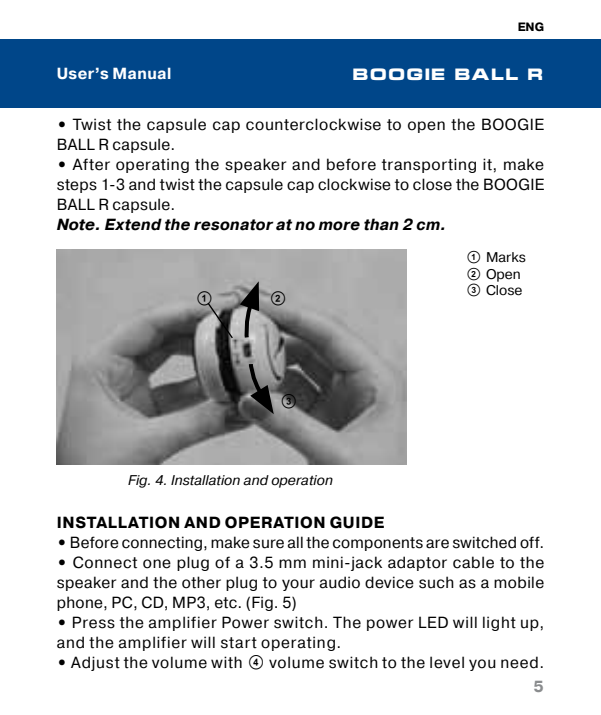
<style>
.page{position:relative;width:601px;height:715px;background:#fff}
.page>*{position:absolute;margin:0;border:0;box-sizing:border-box;transform-origin:0 0}
.t1{font:16px/20px "Pragmatica";letter-spacing:.04em;color:#000}
.t2{font:16px "Pragmatica";letter-spacing:.015em;color:#000;scale:.96 1}
.t3{font:italic 700 16px "Pragmatica";letter-spacing:.02em;color:#000}
.t4{font:700 16px "Pragmatica";color:#000}
.t5{font:700 16px "Pragmatica";letter-spacing:.025em;color:#fff}
.t6{font:700 16px "Micra";letter-spacing:.045em;color:#fff}
.t7{font:16px "SVEN";color:#000}
.t8{font:700 16px "Pragmatica";color:#8a8c8e}
.t9{font:italic 14px "Pragmatica";color:#000}
.t10{font:14px/16.8px "Pragmatica";color:#000}
.t11{font:700 12px "Pragmatica";color:#000}
.s1{font-weight:700}
.s2{font-family:"SVEN"}
</style>
<div class="page">
<div style="left:0;top:40px;width:601px;height:68px;background:#004689"></div>
<img style="left:57px;top:249px;width:349px;height:215px">
<svg style="left:240px;top:281px;width:19px;height:60px"></svg>
<svg style="left:247px;top:360px;width:27px;height:54px"></svg>
<svg style="left:206px;top:301px;width:28px;height:38px"></svg>
<p class="t11" style="left:518px;top:19px;width:28px">ENG</p>
<p class="t5" style="left:57px;top:63px;width:116px">USER’S MANUAL</p>
<p class="t6" style="left:353px;top:66px;width:193px">BOOGIE BALL r</p>
<p class="t1" style="left:57px;top:115px;width:489px"><span class="s1">•</span> Twist the capsule cap counterclockwise to open the BOOGIE<br>BALL R capsule.</p>
<p class="t1" style="left:57px;top:155px;width:489px;text-align:justify"><span class="s1">•</span> After operating the speaker and before transporting it, make steps 1-3 and twist the capsule cap clockwise to close the BOOGIE BALL R capsule.</p>
<p class="t3" style="left:57px;top:215px;width:391px">Note. Extend the resonator at no more than 2 cm.</p>
<p class="t7" style="left:195px;top:289px;width:20px">A</p>
<p class="t7" style="left:269px;top:289px;width:20px">B</p>
<p class="t7" style="left:279px;top:392px;width:20px">C</p>
<p class="t9" style="left:128px;top:471px;width:206px">Fig. 4. Installation and operation</p>
<p class="t10" style="left:466px;top:249px;width:62px"><span class="s2">A</span> Marks<br><span class="s2">B</span> Open<br><span class="s2">C</span> Close</p>
<p class="t4" style="left:57px;top:511px;width:18px">INSTALLATION</p>
<p class="t4" style="left:184px;top:511px;width:13px">AND</p>
<p class="t4" style="left:225px;top:511px;width:13px">OPERATION</p>
<p class="t4" style="left:330px;top:511px;width:12px">GUIDE</p>
<p class="t2" style="left:57px;top:532px;width:509px"><span class="s1">•</span> Before connecting, make sure all the components are switched off.</p>
<p class="t1" style="left:57px;top:552px;width:489px;text-align:justify"><span class="s1">•</span> Connect one plug of a 3.5 mm mini-jack adaptor cable to the speaker and the other plug to your audio device such as a mobile phone, PC, CD, M P3, etc. (Fig. 5)</p>
<p class="t1" style="left:57px;top:612px;width:489px"><span class="s1">•</span> Press the amplifier Power switch. The power LED will light up, and the amplifier will start operating.</p>
<p class="t1" style="left:57px;top:652px;width:489px"><span class="s1">•</span> Adjust the volume with <span class="s2">D</span> volume switch to the level you need.</p>
<p class="t8" style="left:533px;top:675px;width:12px">5</p>
</div>
